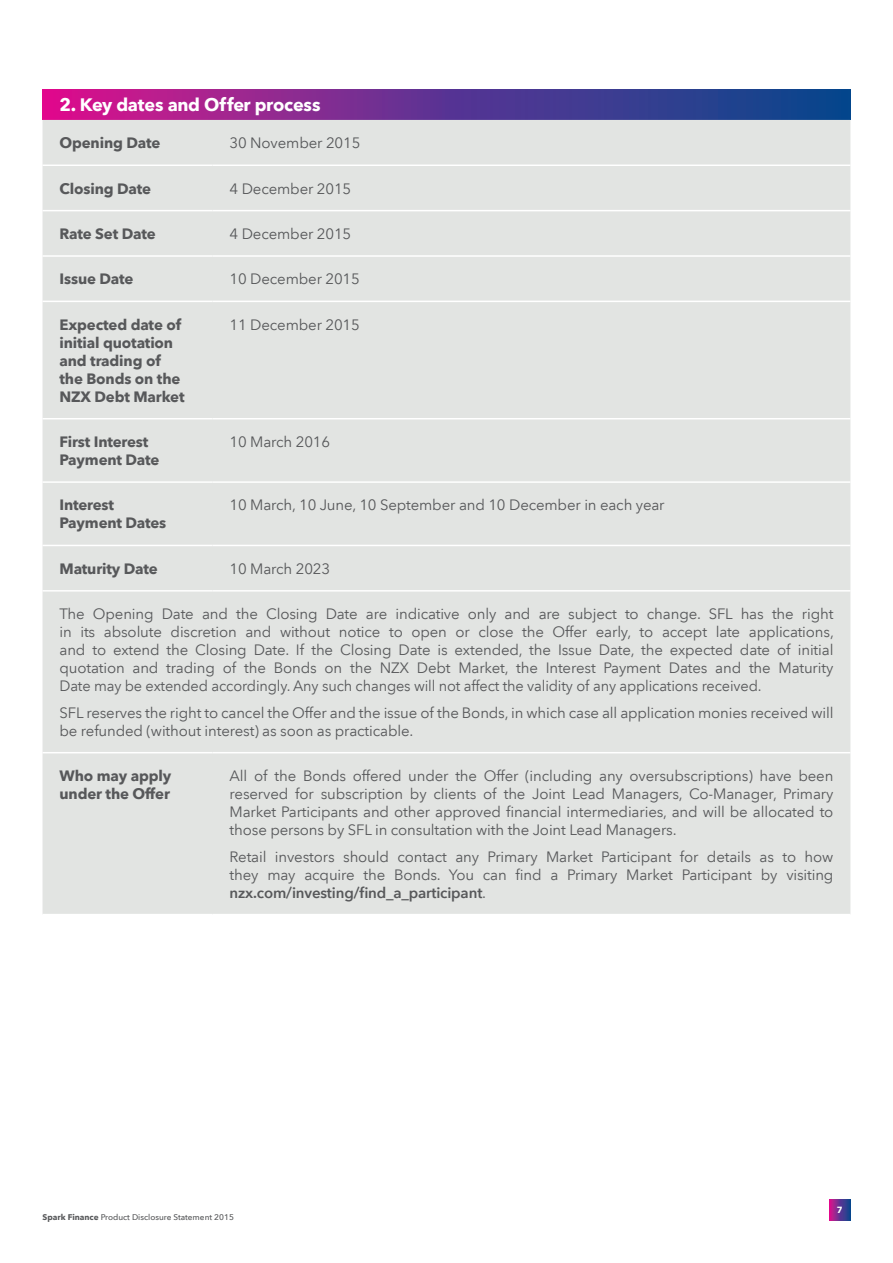
<style>
.page{position:relative;width:893px;height:1263px;background:#fff}
.page>*{position:absolute;margin:0;border:0;box-sizing:border-box;transform-origin:0 0}
.SELL{font:700 18px "Avenir Next LT Pro";letter-spacing:-.015em;color:#fff}
.T_BODY{font:15px/18px "Avenir Next LT Pro";letter-spacing:-.01em;color:#57585a;text-align:justify}
.T_SUBHEAD{font:700 15px/18px "Avenir Next LT Pro";letter-spacing:-.01em;color:#57585a}
.t1{font:700 9px "Avenir Next LT Pro";color:#fff}
.t2{font:500 8.25px "Avenir Next LT Pro";color:#57585a}
.s1{font-weight:600}
.s2{font-weight:700}
</style>
<div class="page">
<svg style="left:43px;top:89px;width:807px;height:31px;background:#67318f"></svg>
<div style="left:43px;top:120px;width:807px;height:794px;background:#e2e4e2"></div>
<hr style="left:43px;top:165px;width:170px;height:1px;background:#fff">
<hr style="left:213px;top:165px;width:637px;height:1px;background:#fff">
<hr style="left:43px;top:210px;width:170px;height:1px;background:#fff">
<hr style="left:213px;top:210px;width:637px;height:1px;background:#fff">
<hr style="left:43px;top:255px;width:170px;height:2px;background:#fff">
<hr style="left:213px;top:255px;width:637px;height:2px;background:#fff">
<hr style="left:43px;top:301px;width:170px;height:1px;background:#fff">
<hr style="left:213px;top:301px;width:637px;height:1px;background:#fff">
<hr style="left:43px;top:418px;width:170px;height:1px;background:#fff">
<hr style="left:213px;top:418px;width:637px;height:1px;background:#fff">
<hr style="left:43px;top:481px;width:170px;height:2px;background:#fff">
<hr style="left:213px;top:481px;width:637px;height:2px;background:#fff">
<hr style="left:43px;top:545px;width:170px;height:1px;background:#fff">
<hr style="left:213px;top:545px;width:637px;height:1px;background:#fff">
<hr style="left:43px;top:590px;width:170px;height:2px;background:#fff">
<hr style="left:213px;top:590px;width:637px;height:2px;background:#fff">
<hr style="left:43px;top:752px;width:170px;height:1px;background:#fff">
<hr style="left:213px;top:752px;width:637px;height:1px;background:#fff">
<svg style="left:829px;top:1199px;width:21px;height:21px"></svg>
<p class="SELL" style="left:60px;top:94px;width:263px">2. Key dates and Offer process</p>
<p class="T_SUBHEAD" style="left:60px;top:134px;width:102px">Opening Date</p>
<p class="T_BODY" style="left:230px;top:134px;width:132px">30 November 2015</p>
<p class="T_SUBHEAD" style="left:60px;top:179px;width:93px">Closing Date</p>
<p class="T_BODY" style="left:230px;top:179px;width:123px">4 December 2015</p>
<p class="T_SUBHEAD" style="left:60px;top:225px;width:98px">Rate Set Date</p>
<p class="T_BODY" style="left:230px;top:225px;width:123px">4 December 2015</p>
<p class="T_SUBHEAD" style="left:60px;top:270px;width:75px">Issue Date</p>
<p class="T_BODY" style="left:230px;top:270px;width:132px">10 December 2015</p>
<p class="T_SUBHEAD" style="left:60px;top:315px;width:127px">Expected date of initial quotation and trading of the Bonds on the<br>NZX Debt Market</p>
<p class="T_BODY" style="left:230px;top:315px;width:132px">11 December 2015</p>
<p class="T_SUBHEAD" style="left:60px;top:433px;width:101px">First Interest<br>Payment Date</p>
<p class="T_BODY" style="left:230px;top:433px;width:102px">10 March 2016</p>
<p class="T_SUBHEAD" style="left:60px;top:496px;width:108px">Interest<br>Payment Dates</p>
<p class="T_BODY" style="left:230px;top:496px;width:436px">10 March, 10 June, 10 September and 10 December in each year</p>
<p class="T_SUBHEAD" style="left:60px;top:559px;width:100px">Maturity Date</p>
<p class="T_BODY" style="left:230px;top:560px;width:102px">10 March 2023</p>
<p class="T_BODY" style="left:60px;top:605px;width:776px">The Opening Date and the Closing Date are indicative only and are subject to change. SFL has the right in its absolute discretion and without notice to open or close the Offer early, to accept late applications, and to extend the Closing Date. If the Closing Date is extended, the Issue Date, the expected date of initial quotation and trading of the Bonds on the NZX Debt Market, the Interest Payment Dates and the Maturity Date may be extended accordingly. Any such changes will not affect the validity of any applications received.</p>
<p class="T_BODY" style="left:60px;top:703px;width:775px">SFL reserves the right to cancel the Offer and the issue of the Bonds, in which case all application monies received will be refunded (without interest) as soon as practicable.</p>
<p class="T_SUBHEAD" style="left:60px;top:767px;width:113px">Who may apply under the Offer</p>
<p class="T_BODY" style="left:230px;top:767px;width:605px">All of the Bonds offered under the Offer (including any oversubscriptions) have been reserved for subscription by clients of the Joint Lead Managers, Co-Manager, Primary Market Participants and other approved financial intermediaries, and will be allocated to those persons by SFL in consultation with the Joint Lead Managers.</p>
<p class="T_BODY" style="left:230px;top:847px;width:605px">Retail investors should contact any Primary Market Participant for details as to how they may acquire the Bonds. You can find a Primary Market Participant by visiting <span class="s1">nzx.com/investing/find_a_participant</span>.</p>
<p class="t2" style="left:43px;top:1212px;width:193px"><span class="s2">Spark Finance</span> Product Disclosure Statement 2015</p>
<p class="t1" style="left:837px;top:1204px;width:7px">7</p>
</div>
